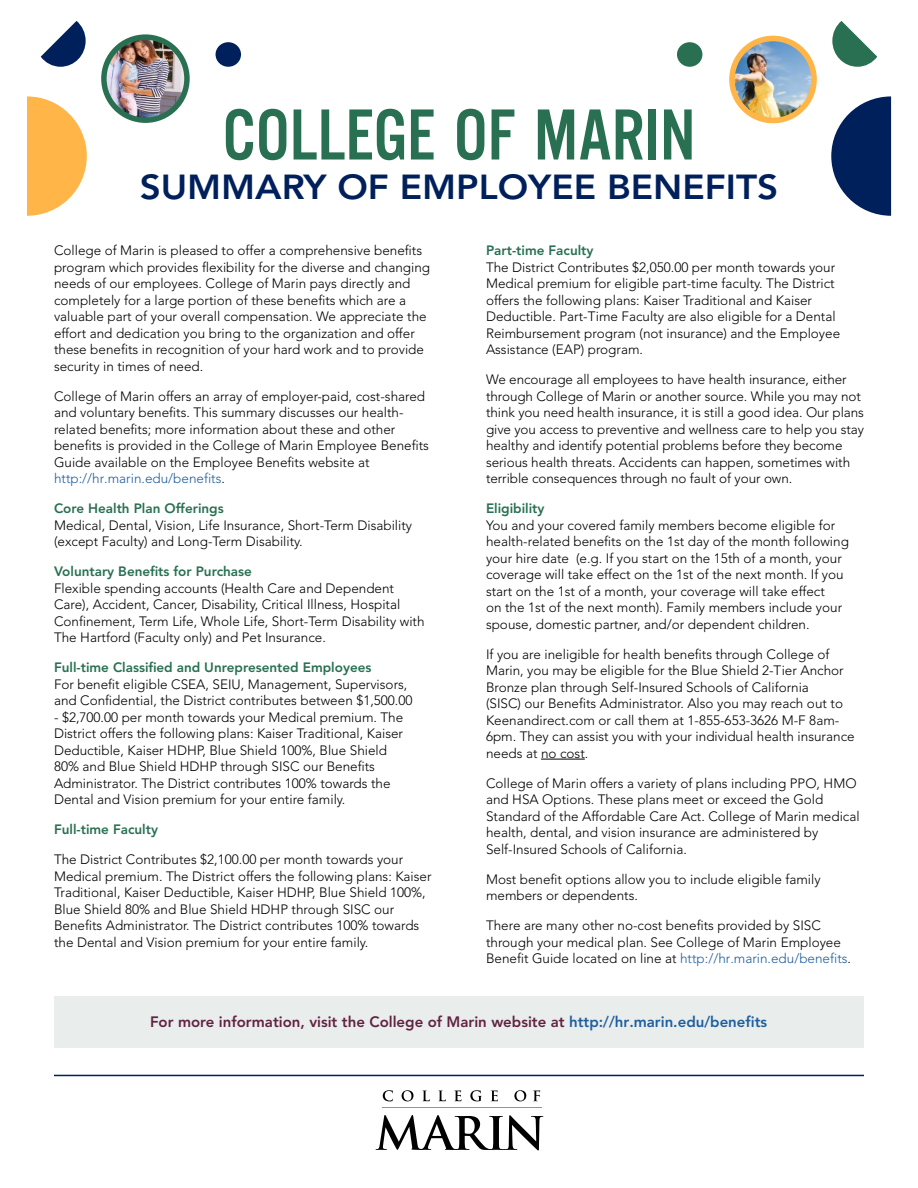
<style>
.page{position:relative;width:918px;height:1188px;background:#fff}
.page>*{position:absolute;margin:0;border:0;box-sizing:border-box;transform-origin:0 0}
.t1{font:75px "Alternate Gothic EFCEOP No Three";color:#287051}
.t2{font:800 34.5px "Avenir LT Std";color:#00205c;scale:1.06 1}
.t3{font:800 15px "Avenir LT Std";color:#622341}
.t4{font:300 13.5px/16.5px "Avenir LT Std";color:#000}
.t5{font:800 13.5px "Avenir LT Std";color:#287051}
.s1{color:#215e9e}
</style>
<div class="page">
<svg style="left:27px;top:96px;width:60px;height:120px"></svg>
<svg style="left:41px;top:21px;width:45px;height:46px"></svg>
<div style="left:216px;top:42px;width:25px;height:25px;background:#00205c;border-radius:50%"></div>
<svg style="left:831px;top:96px;width:60px;height:120px"></svg>
<svg style="left:832px;top:21px;width:45px;height:46px"></svg>
<div style="left:677px;top:42px;width:25px;height:25px;background:#287051;border-radius:50%"></div>
<img style="left:104px;top:37px;width:83px;height:83px;border-radius:42px">
<div style="left:101px;top:34px;width:89px;height:89px;border:5px solid #287051;border-radius:50%"></div>
<img style="left:732px;top:38px;width:82px;height:83px;border-radius:41px">
<div style="left:729px;top:36px;width:88px;height:87px;border:6px solid #ffb548;border-radius:50%"></div>
<hr style="left:541px;top:759px;width:44px;height:1px;background:#000">
<div style="left:54px;top:996px;width:809px;height:51px;background:#e9eeed"></div>
<hr style="left:54px;top:1075px;width:810px;height:1px;background:#00205c">
<svg style="left:376px;top:1115px;width:167px;height:35px"></svg>
<svg style="left:383px;top:1090px;width:10px;height:11px"></svg>
<svg style="left:402px;top:1090px;width:11px;height:11px"></svg>
<svg style="left:422px;top:1090px;width:8px;height:11px"></svg>
<svg style="left:438px;top:1090px;width:8px;height:11px"></svg>
<svg style="left:454px;top:1090px;width:8px;height:11px"></svg>
<svg style="left:470px;top:1090px;width:12px;height:11px"></svg>
<svg style="left:491px;top:1090px;width:7px;height:11px"></svg>
<svg style="left:514px;top:1090px;width:12px;height:11px"></svg>
<svg style="left:533px;top:1090px;width:7px;height:11px"></svg>
<hr style="left:382px;top:1107px;width:160px;height:1px;background:#cf9112">
<p class="t1" style="left:223px;top:96px;width:474px">COLLEGE OF MARIN</p>
<p class="t2" style="left:140px;top:167px;width:604px">SUMMARY OF EMPLOYEE BENEFITS</p>
<p class="t4" style="left:54px;top:242px;width:378px">College of Marin is pleased to offer a comprehensive benefits program which provides flexibility for the diverse and changing needs of our employees. College of Marin pays directly and completely for a large portion of these benefits which are a valuable part of your overall compensation. We appreciate the effort and dedication you bring to the organization and offer these benefits in recognition of your hard work and to provide security in times of need.</p>
<p class="t4" style="left:54px;top:388px;width:376px">College of Marin offers an array of employer-paid, cost-shared and voluntary benefits. This summary discusses our health&shy;related benefits; more information about these and other benefits is provided in the College of Marin Employee Benefits Guide available on the Employee Benefits website at <span class="s1">http://hr.marin.edu/benefits</span>.</p>
<p class="t5" style="left:54px;top:501px;width:171px">Core Health Plan Offerings</p>
<p class="t4" style="left:54px;top:517px;width:360px">Medical, Dental, Vision, Life Insurance, Short-Term Disability (except Faculty) and Long-Term Disability.</p>
<p class="t5" style="left:54px;top:564px;width:199px">Voluntary Benefits for Purchase</p>
<p class="t4" style="left:54px;top:580px;width:372px">Flexible spending accounts (Health Care and Dependent Care), Accident, Cancer, Disability, Critical Illness, Hospital Confinement, Term Life, Whole Life, Short-Term Disability with The Hartford (Faculty only) and Pet Insurance.</p>
<p class="t5" style="left:54px;top:660px;width:319px">Full-time Classified and Unrepresented Employees</p>
<p class="t4" style="left:54px;top:676px;width:360px">For benefit eligible CSEA, SEIU, Management, Supervisors, and Confidential, the District contributes between $1,500.00</p>
<p class="t4" style="left:54px;top:709px;width:351px">- $2,700.00 per month towards your Medical premium. The District offers the following plans: Kaiser Traditional, Kaiser Deductible, Kaiser HDHP, Blue Shield 100%, Blue Shield 80% and Blue Shield HDHP through SISC our Benefits Administrator. The District contributes 100% towards the Dental and Vision premium for your entire family.</p>
<p class="t5" style="left:54px;top:822px;width:106px">Full-time Faculty</p>
<p class="t4" style="left:54px;top:851px;width:379px">The District Contributes $2,100.00 per month towards your Medical premium. The District offers the following plans: Kaiser Traditional, Kaiser Deductible, Kaiser HDHP, Blue Shield 100%, Blue Shield 80% and Blue Shield HDHP through SISC our Benefits Administrator. The District contributes 100% towards the Dental and Vision premium for your entire family.</p>
<p class="t5" style="left:486px;top:243px;width:109px">Part-time Faculty</p>
<p class="t4" style="left:486px;top:259px;width:356px">The District Contributes $2,050.00 per month towards your Medical premium for eligible part-time faculty. The District offers the following plans: Kaiser Traditional and Kaiser Deductible. Part-Time Faculty are also eligible for a Dental Reimbursement program (not insurance) and the Employee Assistance (EAP) program.</p>
<p class="t4" style="left:486px;top:371px;width:379px">We encourage all employees to have health insurance, either through College of Marin or another source. While you may not think you need health insurance, it is still a good idea. Our plans give you access to preventive and wellness care to help you stay healthy and identify potential problems before they become serious health threats. Accidents can happen, sometimes with terrible consequences through no fault of your own.</p>
<p class="t5" style="left:486px;top:501px;width:60px">Eligibility</p>
<p class="t4" style="left:486px;top:517px;width:364px">You and your covered family members become eligible for health-related benefits on the 1st day of the month following your hire date (e.g. If you start on the 15th of a month, your coverage will take effect on the 1st of the next month. If you start on the 1st of a month, your coverage will take effect<br>on the 1st of the next month). Family members include your spouse, domestic partner, and/or dependent children.</p>
<p class="t4" style="left:486px;top:646px;width:370px">If you are ineligible for health benefits through College of Marin, you may be eligible for the Blue Shield 2-Tier Anchor Bronze plan through Self-Insured Schools of California<br>(SISC) our Benefits Administrator. Also you may reach out to Keenandirect.com or call them at 1-855-653-3626 M-F 8am-6pm. They can assist you with your individual health insurance needs at no cost.</p>
<p class="t4" style="left:486px;top:775px;width:375px">College of Marin offers a variety of plans including PPO, HMO and HSA Options. These plans meet or exceed the Gold Standard of the Affordable Care Act. College of Marin medical health, dental, and vision insurance are administered by Self-Insured Schools of California.</p>
<p class="t4" style="left:486px;top:871px;width:336px">Most benefit options allow you to include eligible family members or dependents.</p>
<p class="t4" style="left:486px;top:917px;width:367px">There are many other no-cost benefits provided by SISC through your medical plan. See College of Marin Employee<br>Benefit Guide located on line at <span class="s1">http://hr.marin.edu/benefits</span>.</p>
<p class="t3" style="left:150px;top:1013px;width:619px">For more information, visit the College of Marin website at <span class="s1">http://hr.marin.edu/benefits</span></p>
</div>
